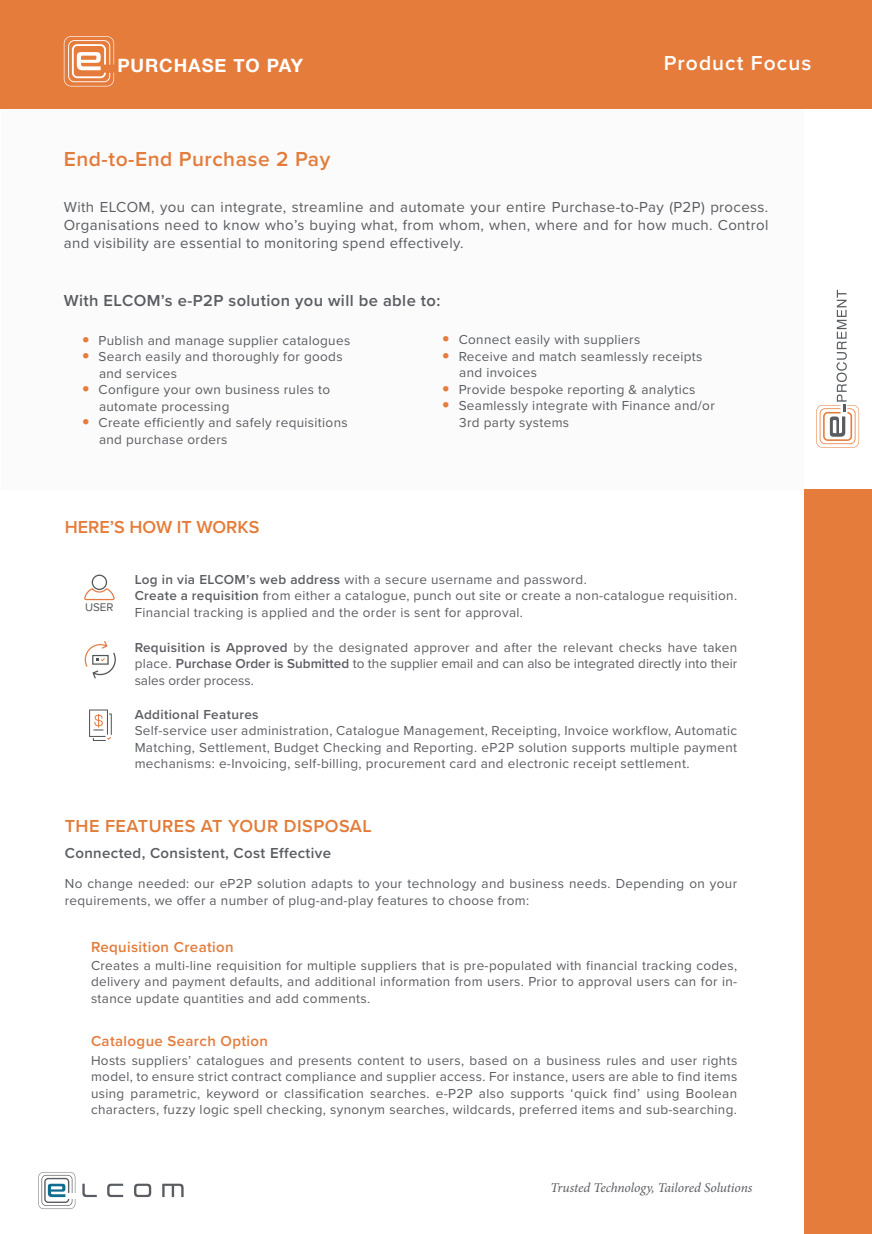
<style>
.page{position:relative;width:872px;height:1234px;background:#fff}
.page>*{position:absolute;margin:0;border:0;box-sizing:border-box;transform-origin:0 0}
.t1{font:600 21px "Proxima Nova";letter-spacing:.025em;color:#e37c3b}
.t2{font:600 21px "Proxima Nova";letter-spacing:.05em;color:#fff}
.t3{font:700 18.3px "Helvetica Neue";letter-spacing:.05em;color:#fff}
.t4{font:600 18px "Proxima Nova";letter-spacing:.025em;color:#e27b37}
.t5{font:600 18px "Proxima Nova";color:#e57c39}
.t6{font:600 16.5px "Proxima Nova";letter-spacing:.025em;color:#595c61}
.t7{font:15px/18px "Proxima Nova";letter-spacing:.025em;color:#595c61;text-align:justify}
.t8{font:600 15px "Proxima Nova";letter-spacing:.025em;color:#e37c3b}
.t9{font:600 15px "Proxima Nova";letter-spacing:.025em;color:#595c61}
.t10{font:13.5px/16.5px "Proxima Nova";letter-spacing:.025em;color:#595c61}
.t11{font:13.5px/16.5px "Proxima Nova";letter-spacing:.025em;color:#5b5d62}
.t12{font:13.5px/16.5px "Proxima Nova";color:#5c5d63;text-align:justify}
.t13{font:italic 13.5px "Minion Pro";letter-spacing:-.01em;color:#595c61}
.t14{font:600 13.5px "Proxima Nova";letter-spacing:.025em;color:#5b5d62}
.t15{font:11.55px "Proxima Nova";color:#525557}
.s1{font-family:"Helvetica Neue";font-weight:300;font-size:15px;color:#e67c3b}
.s2{font-weight:600}
</style>
<div class="page">
<div style="left:1px;top:109px;width:802px;height:380px;background:#fbfbfb"></div>
<svg style="left:82px;top:1183px;width:15px;height:13px"></svg>
<svg style="left:107px;top:1183px;width:16px;height:13px"></svg>
<svg style="left:134px;top:1183px;width:17px;height:13px"></svg>
<svg style="left:162px;top:1183px;width:22px;height:13px"></svg>
<svg style="left:38px;top:1172px;width:37px;height:36px"></svg>
<div style="left:804px;top:489px;width:68px;height:744px;background:#e67c3b"></div>
<div style="left:0;top:0;width:872px;height:109px;background:#e67c3b"></div>
<svg style="left:64px;top:36px;width:50px;height:50px"></svg>
<svg style="left:816px;top:290px;width:43px;height:157px"></svg>
<svg style="left:84px;top:574px;width:31px;height:26px"></svg>
<svg style="left:85px;top:641px;width:31px;height:37px"></svg>
<svg style="left:89px;top:709px;width:23px;height:31px"></svg>
<p class="t3" style="left:117px;top:51px;width:187px">PURCHASE TO PAY</p>
<p class="t2" style="left:664px;top:47px;width:149px">Product Focus</p>
<p class="t1" style="left:64px;top:143px;width:268px">End-to-End Purchase 2 Pay</p>
<p class="t7" style="left:64px;top:197px;width:706px">With ELCOM, you can integrate, streamline and automate your entire Purchase-to-Pay (P2P) process.<br>Organisations need to know who’s buying what, from whom, when, where and for how much. Control and visibility are essential to monitoring spend effectively.</p>
<p class="t6" style="left:64px;top:288px;width:378px">With ELCOM’s e-P2P solution you will be able to:</p>
<p class="t10" style="left:82px;top:331px;width:270px"><span class="s1">•</span> Publish and manage supplier catalogues</p>
<p class="t10" style="left:99px;top:348px;width:245px;text-indent:-17px"><span class="s1">•</span> Search easily and thoroughly for goods and services</p>
<p class="t10" style="left:99px;top:381px;width:233px;text-indent:-17px"><span class="s1">•</span> Configure your own business rules to automate processing</p>
<p class="t10" style="left:99px;top:414px;width:250px;text-indent:-17px"><span class="s1">•</span> Create efficiently and safely requisitions and purchase orders</p>
<p class="t5" style="left:65px;top:513px;width:196px">HERE’S HOW IT WORKS</p>
<p class="t10" style="left:442px;top:331px;width:200px"><span class="s1">•</span> Connect easily with suppliers</p>
<p class="t10" style="left:459px;top:347px;width:245px;text-indent:-17px"><span class="s1">•</span> Receive and match seamlessly receipts and invoices</p>
<p class="t10" style="left:442px;top:380px;width:255px"><span class="s1">•</span> Provide bespoke reporting &amp; analytics</p>
<p class="t10" style="left:459px;top:397px;width:257px;text-indent:-17px"><span class="s1">•</span> Seamlessly integrate with Finance and/or<br>3rd party systems</p>
<p class="t15" style="left:85px;top:599px;width:30px">USER</p>
<p class="t11" style="left:135px;top:570px;width:453px"><span class="s2">Log in via ELCOM’s web address</span> with a secure username and password.</p>
<p class="t11" style="left:135px;top:586px;width:604px"><span class="s2">Create a requisition</span> from either a catalogue, punch out site or create a non-catalogue requisition.<br>Financial tracking is applied and the order is sent for approval.</p>
<p class="t12" style="left:135px;top:638px;width:604px"><span class="s2">Requisition is Approved</span> by the designated approver and after the relevant checks have taken place. <span class="s2">Purchase Order is Submitted</span> to the supplier email and can also be integrated directly into their sales order process.</p>
<p class="t14" style="left:135px;top:704px;width:125px">Additional Features</p>
<p class="t11" style="left:135px;top:721px;width:604px;text-align:justify">Self-service user administration, Catalogue Management, Receipting, Invoice workflow, Automatic Matching, Settlement, Budget Checking and Reporting. eP2P solution supports multiple payment mechanisms: e-Invoicing, self-billing, procurement card and electronic receipt settlement.</p>
<p class="t4" style="left:65px;top:812px;width:308px">THE FEATURES AT YOUR DISPOSAL</p>
<p class="t9" style="left:65px;top:841px;width:268px">Connected, Consistent, Cost Effective</p>
<p class="t10" style="left:65px;top:874px;width:674px">No change needed: our eP2P solution adapts to your technology and business needs. Depending on your requirements, we offer a number of plug-and-play features to choose from:</p>
<p class="t8" style="left:91px;top:935px;width:144px">Requisition Creation</p>
<p class="t10" style="left:91px;top:956px;width:647px;text-align:justify">Creates a multi-line requisition for multiple suppliers that is pre-populated with financial tracking codes, delivery and payment defaults, and additional information from users. Prior to approval users can for in&shy;stance update quantities and add comments.</p>
<p class="t8" style="left:91px;top:1029px;width:178px">Catalogue Search Option</p>
<p class="t10" style="left:91px;top:1051px;width:648px;text-align:justify">Hosts suppliers’ catalogues and presents content to users, based on a business rules and user rights model, to ensure strict contract compliance and supplier access. For instance, users are able to find items using parametric, keyword or classification searches. e-P2P also supports ‘quick find’ using Boolean characters, fuzzy logic spell checking, synonym searches, wildcards, preferred items and sub-searching.</p>
<p class="t13" style="left:550px;top:1177px;width:203px">Trusted Technology, Tailored Solutions</p>
</div>
